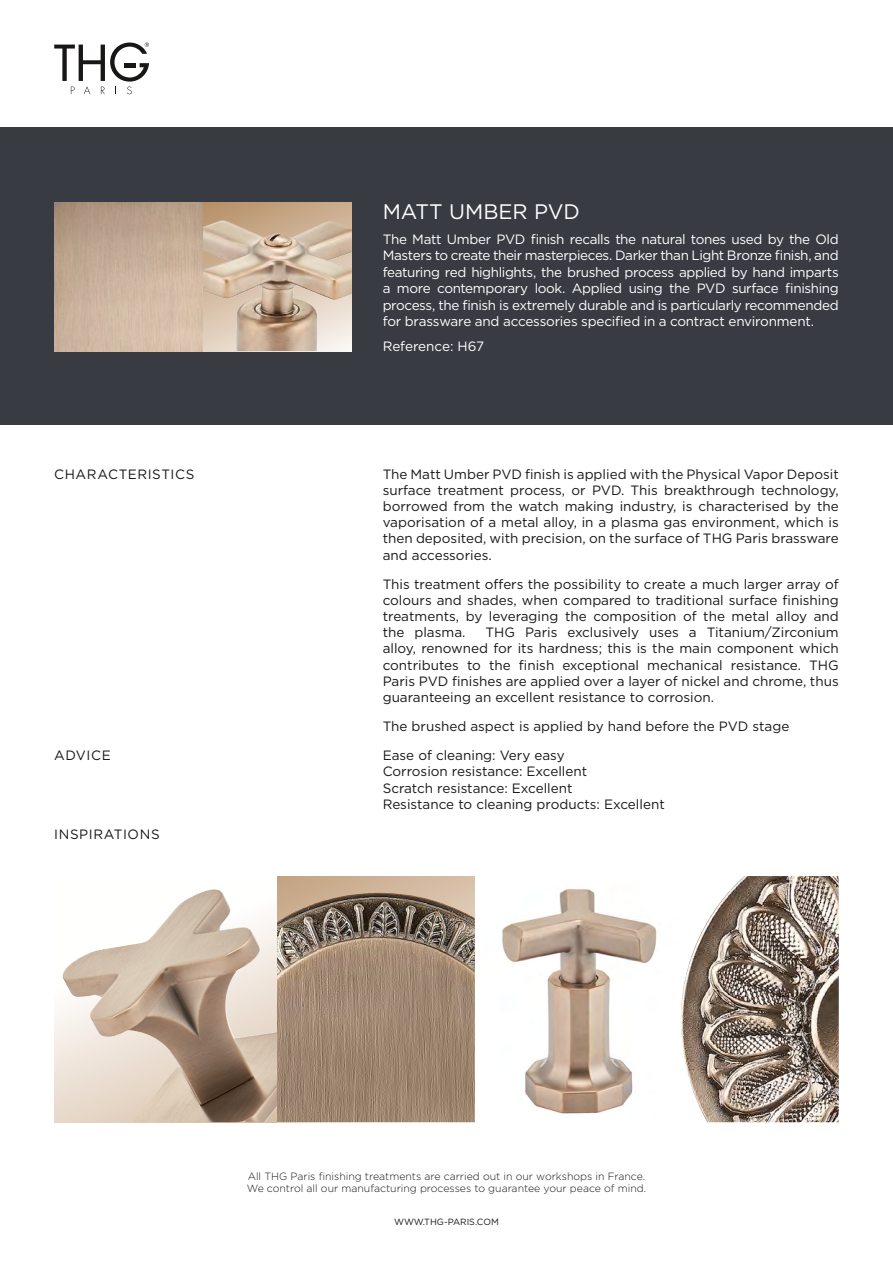
<style>
.page{position:relative;width:893px;height:1263px;background:#fff}
.page>*{position:absolute;margin:0;border:0;box-sizing:border-box;transform-origin:0 0}
.Coloris{font:21px "Gotham";color:#fff}
.t1{font:13.5px/16.2px "Gotham";color:#181716;text-align:justify}
.Coloris-2{font:13.5px/16.5px "Gotham";letter-spacing:-.015em;color:#fff;text-align:justify}
.t2{font:13.5px "Gotham";letter-spacing:.04em;color:#181716}
.t3{font:13.5px "Gotham";letter-spacing:.045em;color:#181716}
.t4{font:300 10.5px/12px "Gotham";color:#181716}
.t5{font:9px "Gotham";color:#181716}
</style>
<div class="page">
<div style="left:0;top:128px;width:893px;height:297px;background:#383b41"></div>
<svg style="left:54px;top:43px;width:95px;height:51px"></svg>
<div style="left:54px;top:876px;width:223px;height:246px;background:linear-gradient(to bottom,#fff,#ebdfd3)"></div>
<img style="left:61px;top:889px;width:216px;height:233px">
<img style="left:54px;top:202px;width:149px;height:149px">
<div style="left:203px;top:202px;width:149px;height:149px;background:linear-gradient(to right,#b8926a,#ceb295)"></div>
<img style="left:203px;top:220px;width:149px;height:131px">
<img style="left:502px;top:888px;width:156px;height:226px">
<img style="left:681px;top:876px;width:158px;height:246px">
<div style="left:277px;top:876px;width:198px;height:246px;background:linear-gradient(to right,#c5a583,#d9c2ac)"></div>
<img style="left:277px;top:893px;width:198px;height:229px">
<p class="t2" style="left:54px;top:465px;width:142px">CHARACTERISTICS</p>
<p class="t1" style="left:54px;top:746px;width:58px">ADVICE</p>
<p class="t3" style="left:54px;top:825px;width:107px">INSPIRATIONS</p>
<p class="Coloris" style="left:383px;top:198px;width:199px">MATT UMBER PVD</p>
<p class="Coloris-2" style="left:383px;top:230px;width:458px">The Matt Umber PVD finish recalls the natural tones used by the Old Masters to create their masterpieces. Darker than Light Bronze finish, and featuring red highlights, the brushed process applied by hand imparts a more contemporary look. Applied using the PVD surface finishing process, the finish is extremely durable and is particularly recommended for brassware and accessories specified in a contract environment.</p>
<p class="Coloris-2" style="left:383px;top:338px;width:103px">Reference: H67</p>
<p class="t1" style="left:383px;top:465px;width:458px">The Matt Umber PVD finish is applied with the Physical Vapor Deposit surface treatment process, or PVD. This breakthrough technology, borrowed from the watch making industry, is characterised by the vaporisation of a metal alloy, in a plasma gas environment, which is then deposited, with precision, on the surface of THG Paris brassware and accessories.</p>
<p class="t1" style="left:383px;top:575px;width:458px">This treatment offers the possibility to create a much larger array of colours and shades, when compared to traditional surface finishing treatments, by leveraging the composition of the metal alloy and the plasma.</p>
<p class="t1" style="left:383px;top:624px;width:458px;text-indent:103px">THG Paris exclusively uses a Titanium/Zirconium alloy, renowned for its hardness; this is the main component which contributes to the finish exceptional mechanical resistance. THG Paris PVD finishes are applied over a layer of nickel and chrome, thus guaranteeing an excellent resistance to corrosion.</p>
<p class="t1" style="left:383px;top:718px;width:408px">The brushed aspect is applied by hand before the PVD stage</p>
<p class="t1" style="left:383px;top:746px;width:184px">Ease of cleaning: Very easy</p>
<p class="t1" style="left:383px;top:763px;width:206px">Corrosion resistance: Excellent</p>
<p class="t1" style="left:383px;top:779px;width:191px">Scratch resistance: Excellent</p>
<p class="t1" style="left:383px;top:796px;width:284px">Resistance to cleaning products: Excellent</p>
<p class="t4" style="left:247px;top:1170px;width:401px">All THG Paris finishing treatments are carried out in our workshops in France.<br>We control all our manufacturing processes to guarantee your peace of mind.</p>
<p class="t5" style="left:394px;top:1216px;width:106px">WWW.THG-PARIS.COM</p>
</div>
